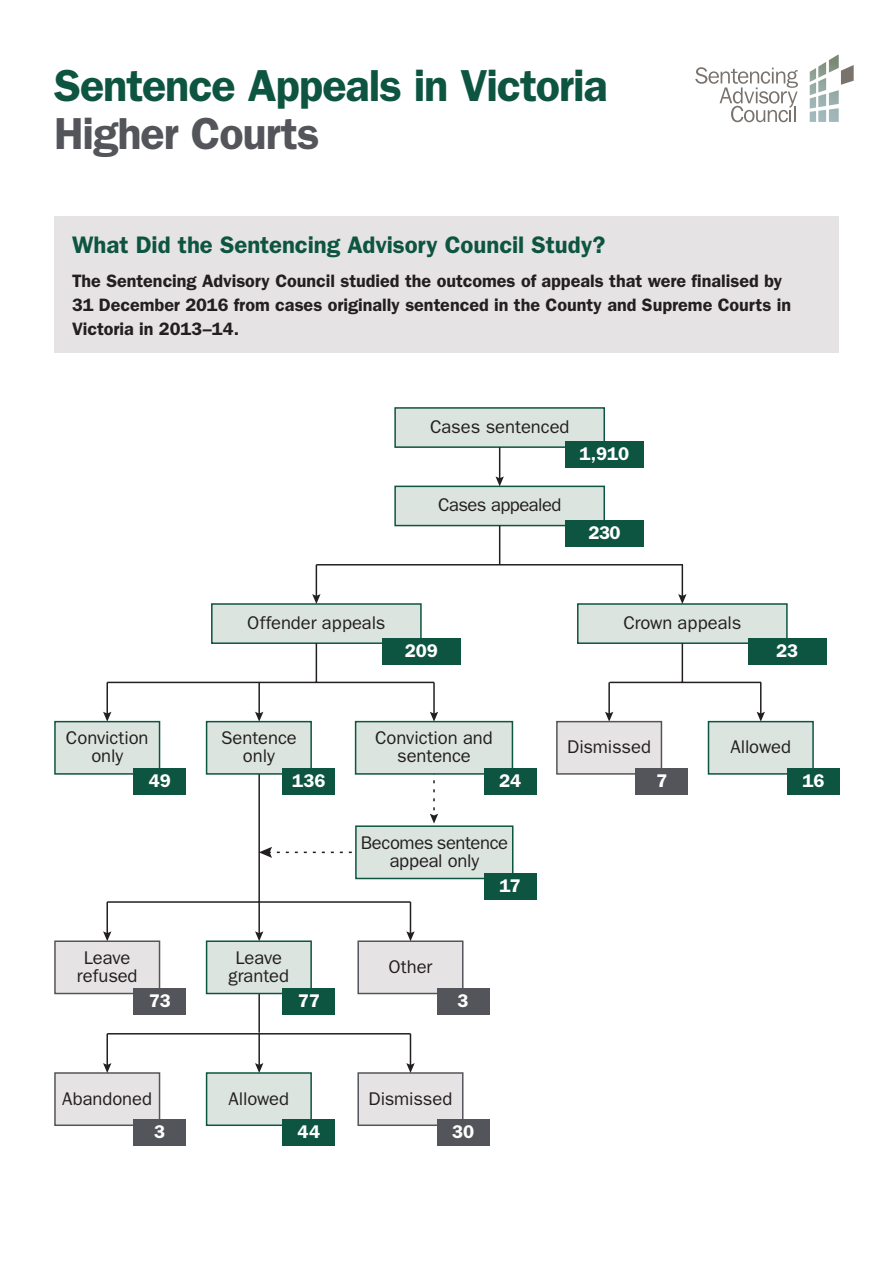
<style>
.page{position:relative;width:893px;height:1263px;background:#fff}
.page>*{position:absolute;margin:0;border:0;box-sizing:border-box;transform-origin:0 0}
.Factsheet_Title{font:600 45px/48px "Franklin Gothic";letter-spacing:-.025em;color:#0d5540}
.Heading_1{font:600 24px "Franklin Gothic";letter-spacing:-.005em;color:#0d5540}
.t1{font:18.45px/18.5px "Franklin Gothic";letter-spacing:-.005em;color:#231f20;text-align:center}
.t2{font:600 18.45px "Franklin Gothic";letter-spacing:-.005em;color:#fff}
.t3{font:18.45px "Franklin Gothic";letter-spacing:-.03em;color:#231f20}
.Body_Bold{font:600 18px/24px "Franklin Gothic";color:#231f20}
.s1{color:#54555a}
</style>
<div class="page">
<div style="left:54px;top:216px;width:785px;height:137px;background:#e6e3e5"></div>
<svg style="left:810px;top:55px;width:44px;height:67px"></svg>
<svg style="left:695px;top:67px;width:103px;height:55px"></svg>
<div style="left:211px;top:603px;width:211px;height:41px;background:#dce4e0;border:2px solid #0d5540"></div>
<div style="left:577px;top:603px;width:211px;height:41px;background:#dce4e0;border:2px solid #0d5540"></div>
<div style="left:355px;top:825px;width:158px;height:54px;background:#dce4e0;border:2px solid #0d5540"></div>
<hr style="left:258px;top:682px;width:2px;height:33px;background:#231f20">
<svg style="left:255px;top:712px;width:8px;height:9px"></svg>
<div style="left:395px;top:408px;width:209px;height:39px;background:#dce4e0"></div>
<div style="left:394px;top:407px;width:211px;height:41px;border:2px solid #0d5540"></div>
<div style="left:394px;top:486px;width:211px;height:40px;background:#dce4e0;border:2px solid #0d5540"></div>
<hr style="left:499px;top:447px;width:1px;height:33px;background:#231f20">
<svg style="left:495px;top:476px;width:9px;height:10px"></svg>
<hr style="left:499px;top:526px;width:1px;height:39px;background:#231f20">
<hr style="left:682px;top:565px;width:1px;height:32px;background:#231f20">
<svg style="left:678px;top:594px;width:8px;height:10px"></svg>
<hr style="left:316px;top:565px;width:1px;height:32px;background:#231f20">
<svg style="left:312px;top:594px;width:9px;height:10px"></svg>
<hr style="left:316px;top:564px;width:367px;height:1px;background:#231f20">
<hr style="left:433px;top:682px;width:2px;height:33px;background:#231f20">
<svg style="left:430px;top:712px;width:8px;height:9px"></svg>
<hr style="left:106px;top:682px;width:2px;height:33px;background:#231f20">
<svg style="left:103px;top:712px;width:8px;height:9px"></svg>
<hr style="left:316px;top:643px;width:1px;height:39px;background:#231f20">
<hr style="left:107px;top:682px;width:327px;height:1px;background:#231f20">
<div style="left:55px;top:941px;width:105px;height:52px;background:#e6e3e5"></div>
<div style="left:54px;top:940px;width:106px;height:54px;border:2px solid #54555a"></div>
<div style="left:357px;top:940px;width:106px;height:54px;background:#e6e3e5;border:2px solid #54555a"></div>
<hr style="left:410px;top:902px;width:1px;height:32px;background:#231f20">
<svg style="left:406px;top:931px;width:9px;height:10px"></svg>
<svg style="left:430px;top:780px;width:8px;height:43px"></svg>
<hr style="left:106px;top:902px;width:2px;height:32px;background:#231f20">
<svg style="left:103px;top:931px;width:8px;height:10px"></svg>
<hr style="left:258px;top:771px;width:2px;height:131px;background:#231f20">
<hr style="left:107px;top:901px;width:303px;height:2px;background:#231f20">
<hr style="left:760px;top:682px;width:1px;height:33px;background:#231f20">
<svg style="left:757px;top:712px;width:8px;height:9px"></svg>
<hr style="left:608px;top:682px;width:2px;height:33px;background:#231f20">
<svg style="left:605px;top:712px;width:8px;height:9px"></svg>
<hr style="left:682px;top:643px;width:1px;height:39px;background:#231f20">
<hr style="left:609px;top:682px;width:152px;height:1px;background:#231f20">
<div style="left:55px;top:1073px;width:105px;height:52px;background:#e6e3e5"></div>
<div style="left:54px;top:1072px;width:106px;height:54px;border:2px solid #54555a"></div>
<div style="left:206px;top:1072px;width:106px;height:54px;background:#dce4e0;border:2px solid #0d5540"></div>
<div style="left:357px;top:1072px;width:106px;height:54px;background:#e6e3e5;border:2px solid #54555a"></div>
<hr style="left:258px;top:1034px;width:2px;height:32px;background:#231f20">
<svg style="left:255px;top:1063px;width:8px;height:10px"></svg>
<hr style="left:410px;top:1034px;width:1px;height:32px;background:#231f20">
<svg style="left:406px;top:1063px;width:9px;height:10px"></svg>
<hr style="left:106px;top:1034px;width:2px;height:32px;background:#231f20">
<svg style="left:103px;top:1063px;width:8px;height:10px"></svg>
<hr style="left:258px;top:993px;width:2px;height:40px;background:#231f20">
<hr style="left:107px;top:1033px;width:303px;height:1px;background:#231f20">
<svg style="left:259px;top:847px;width:97px;height:11px"></svg>
<div style="left:565px;top:442px;width:78px;height:26px;background:#0d5540"></div>
<div style="left:565px;top:520px;width:78px;height:26px;background:#0d5540"></div>
<div style="left:382px;top:638px;width:78px;height:26px;background:#0d5540"></div>
<div style="left:748px;top:638px;width:78px;height:26px;background:#0d5540"></div>
<div style="left:484px;top:873px;width:52px;height:26px;background:#0d5540"></div>
<div style="left:437px;top:1119px;width:52px;height:26px;background:#54555a"></div>
<div style="left:55px;top:722px;width:105px;height:52px;background:#dce4e0"></div>
<div style="left:54px;top:721px;width:106px;height:54px;border:2px solid #0d5540"></div>
<div style="left:134px;top:769px;width:52px;height:26px;background:#0d5540"></div>
<div style="left:206px;top:721px;width:106px;height:54px;background:#dce4e0;border:2px solid #0d5540"></div>
<div style="left:283px;top:769px;width:52px;height:26px;background:#0d5540"></div>
<div style="left:355px;top:721px;width:158px;height:54px;background:#dce4e0;border:2px solid #0d5540"></div>
<div style="left:484px;top:769px;width:52px;height:26px;background:#0d5540"></div>
<div style="left:556px;top:721px;width:106px;height:54px;background:#e6e3e5;border:2px solid #54555a"></div>
<div style="left:636px;top:769px;width:52px;height:26px;background:#54555a"></div>
<div style="left:708px;top:721px;width:106px;height:54px;background:#dce4e0;border:2px solid #0d5540"></div>
<div style="left:787px;top:769px;width:52px;height:26px;background:#0d5540"></div>
<div style="left:134px;top:988px;width:52px;height:26px;background:#54555a"></div>
<hr style="left:258px;top:902px;width:2px;height:32px;background:#231f20">
<svg style="left:255px;top:931px;width:8px;height:9px"></svg>
<div style="left:206px;top:940px;width:106px;height:54px;background:#dce4e0;border:2px solid #0d5540"></div>
<div style="left:283px;top:988px;width:52px;height:26px;background:#0d5540"></div>
<div style="left:437px;top:988px;width:52px;height:26px;background:#54555a"></div>
<div style="left:134px;top:1119px;width:52px;height:26px;background:#54555a"></div>
<div style="left:283px;top:1119px;width:52px;height:26px;background:#0d5540"></div>
<p class="Factsheet_Title" style="left:54px;top:62px;width:555px">Sentence Appeals in Victoria<br><span class="s1">Higher Courts</span></p>
<p class="Heading_1" style="left:72px;top:230px;width:535px">What Did the Sentencing Advisory Council Study?</p>
<p class="Body_Bold" style="left:72px;top:268px;width:721px">The Sentencing Advisory Council studied the outcomes of appeals that were finalised by<br>31 December 2016 from cases originally sentenced in the County and Supreme Courts in<br>Victoria in 2013–14.</p>
<p class="t1" style="left:430px;top:418px;width:141px">Cases sentenced</p>
<p class="t2" style="left:579px;top:443px;width:51px">1,910</p>
<p class="t3" style="left:438px;top:495px;width:125px">Cases appealed</p>
<p class="t2" style="left:588px;top:522px;width:34px">230</p>
<p class="t1" style="left:247px;top:614px;width:140px">Offender appeals</p>
<p class="t1" style="left:623px;top:614px;width:119px">Crown appeals</p>
<p class="t1" style="left:66px;top:729px;width:84px">Conviction only</p>
<p class="t2" style="left:149px;top:770px;width:24px">49</p>
<p class="t1" style="left:221px;top:729px;width:77px">Sentence only</p>
<p class="t2" style="left:292px;top:770px;width:35px">136</p>
<p class="t2" style="left:405px;top:639px;width:35px">209</p>
<p class="t2" style="left:776px;top:639px;width:24px">23</p>
<p class="t1" style="left:375px;top:729px;width:119px">Conviction and sentence</p>
<p class="t2" style="left:499px;top:770px;width:24px">24</p>
<p class="t1" style="left:361px;top:833px;width:149px">Becomes sentence appeal only</p>
<p class="t2" style="left:500px;top:874px;width:23px">17</p>
<p class="t1" style="left:567px;top:738px;width:85px">Dismissed</p>
<p class="t2" style="left:656px;top:770px;width:13px">7</p>
<p class="t1" style="left:730px;top:738px;width:62px">Allowed</p>
<p class="t2" style="left:802px;top:770px;width:24px">16</p>
<p class="t1" style="left:77px;top:948px;width:62px">Leave refused</p>
<p class="t1" style="left:388px;top:957px;width:46px">Other</p>
<p class="t1" style="left:229px;top:948px;width:62px">Leave granted</p>
<p class="t2" style="left:149px;top:989px;width:23px">73</p>
<p class="t2" style="left:298px;top:989px;width:23px">77</p>
<p class="t2" style="left:458px;top:989px;width:13px">3</p>
<p class="t1" style="left:62px;top:1089px;width:91px">Abandoned</p>
<p class="t1" style="left:229px;top:1089px;width:62px">Allowed</p>
<p class="t1" style="left:369px;top:1089px;width:85px">Dismissed</p>
<p class="t2" style="left:154px;top:1120px;width:13px">3</p>
<p class="t2" style="left:298px;top:1120px;width:24px">44</p>
<p class="t2" style="left:452px;top:1120px;width:24px">30</p>
</div>
